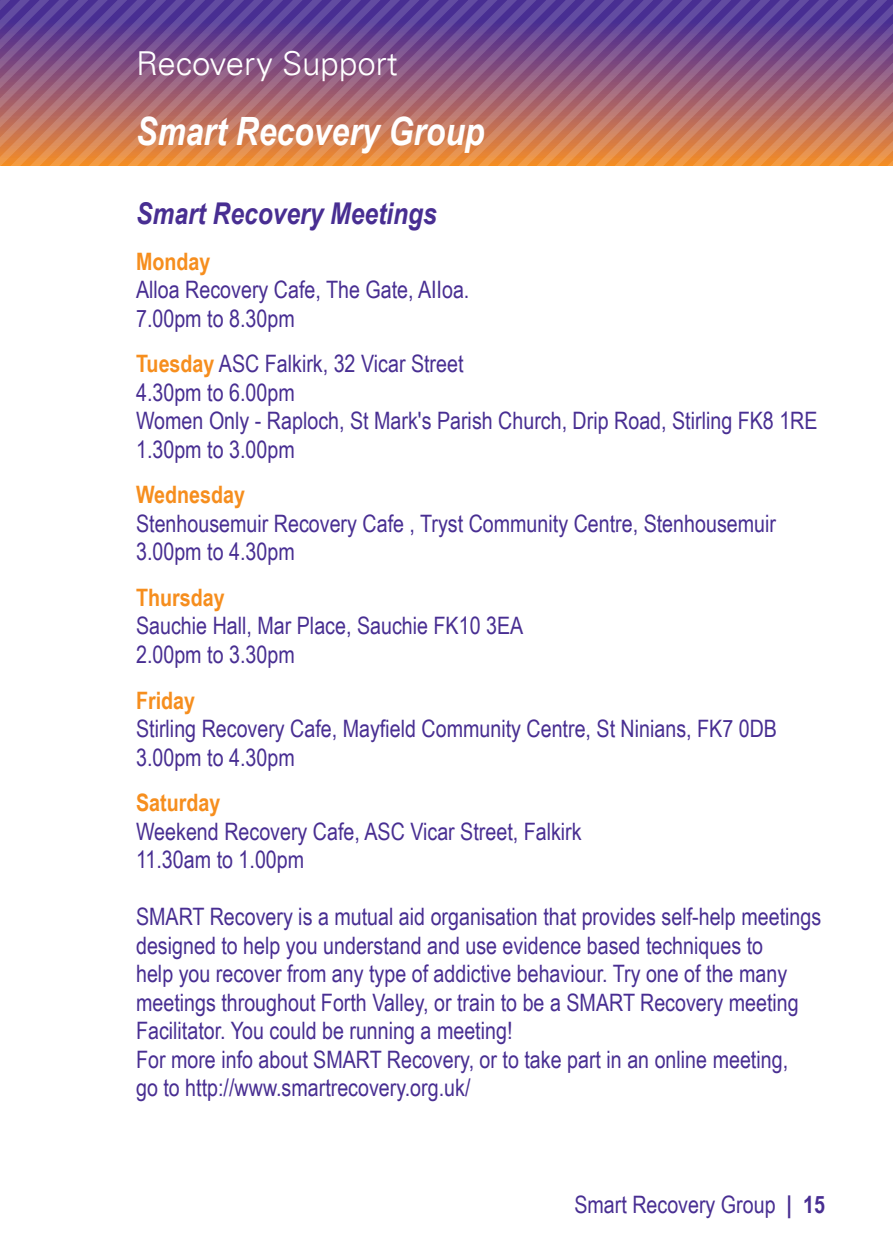
<style>
.page{position:relative;width:893px;height:1259px;background:#fff}
.page>*{position:absolute;margin:0;border:0;box-sizing:border-box;transform-origin:0 0}
.t1{font:italic 700 39px "Arial Narrow";color:#fff}
.t2{font:300 33px "Univers LT";color:#fff}
.t3{font:italic 700 30px "Arial Narrow";color:#482e92}
.t4{font:24px/28.5px "Arial Narrow";color:#482e92}
.t5{font:700 24px "Arial Narrow";color:#f68e1e}
.s1{font-weight:700;color:#f68e1e}
.s2{font-weight:700}
</style>
<div class="page">
<svg style="left:0;top:0;width:893px;height:166px;background:#996176"></svg>
<p class="t2" style="left:136px;top:43px;width:263px">Recovery Support</p>
<p class="t1" style="left:136px;top:102px;width:350px">Smart Recovery Group</p>
<p class="t3" style="left:136px;top:191px;width:302px">Smart Recovery Meetings</p>
<p class="t5" style="left:136px;top:247px;width:76px">Monday</p>
<p class="t4" style="left:136px;top:275px;width:335px">Alloa Recovery Cafe, The Gate, AIIoa.</p>
<p class="t4" style="left:136px;top:304px;width:160px">7.00pm to 8.30pm</p>
<p class="t4" style="left:136px;top:349px;width:329px"><span class="s1">Tuesday</span> ASC Falkirk, 32 Vicar Street</p>
<p class="t4" style="left:136px;top:378px;width:160px">4.30pm to 6.00pm</p>
<p class="t4" style="left:136px;top:406px;width:683px">Women Only - Raploch, St Mark's Parish Church, Drip Road, Stirling FK8 1RE</p>
<p class="t4" style="left:136px;top:435px;width:160px">1.30pm to 3.00pm</p>
<p class="t5" style="left:136px;top:481px;width:111px">Wednesday</p>
<p class="t4" style="left:136px;top:509px;width:641px">Stenhousemuir Recovery Cafe , Tryst Community Centre, Stenhousemuir<br>3.00pm to 4.30pm</p>
<p class="t5" style="left:136px;top:583px;width:90px">Thursday</p>
<p class="t4" style="left:136px;top:611px;width:389px">Sauchie Hall, Mar Place, Sauchie FK10 3EA</p>
<p class="t4" style="left:136px;top:640px;width:160px">2.00pm to 3.30pm</p>
<p class="t5" style="left:136px;top:686px;width:61px">Friday</p>
<p class="t4" style="left:136px;top:714px;width:642px">Stirling Recovery Cafe, Mayfield Community Centre, St Ninians, FK7 0DB</p>
<p class="t4" style="left:136px;top:742px;width:160px">3.00pm to 4.30pm</p>
<p class="t5" style="left:136px;top:788px;width:86px">Saturday</p>
<p class="t4" style="left:136px;top:816px;width:447px">Weekend Recovery Cafe, ASC Vicar Street, Falkirk</p>
<p class="t4" style="left:136px;top:845px;width:170px">11.30am to 1.00pm</p>
<p class="t4" style="left:136px;top:902px;width:687px">SMART Recovery is a mutual aid organisation that provides self-help meetings designed to help you understand and use evidence based techniques to<br>help you recover from any type of addictive behaviour. Try one of the many meetings throughout Forth Valley, or train to be a SMART Recovery meeting Facilitator. You could be running a meeting!</p>
<p class="t4" style="left:136px;top:1044px;width:654px">For more info about SMART Recovery, or to take part in an online meeting,</p>
<p class="t4" style="left:136px;top:1073px;width:336px">go to http://www.smartrecovery.org.uk/</p>
<p class="t4" style="left:574px;top:1190px;width:252px">Smart Recovery Group <span class="s2">| 15</span></p>
</div>
